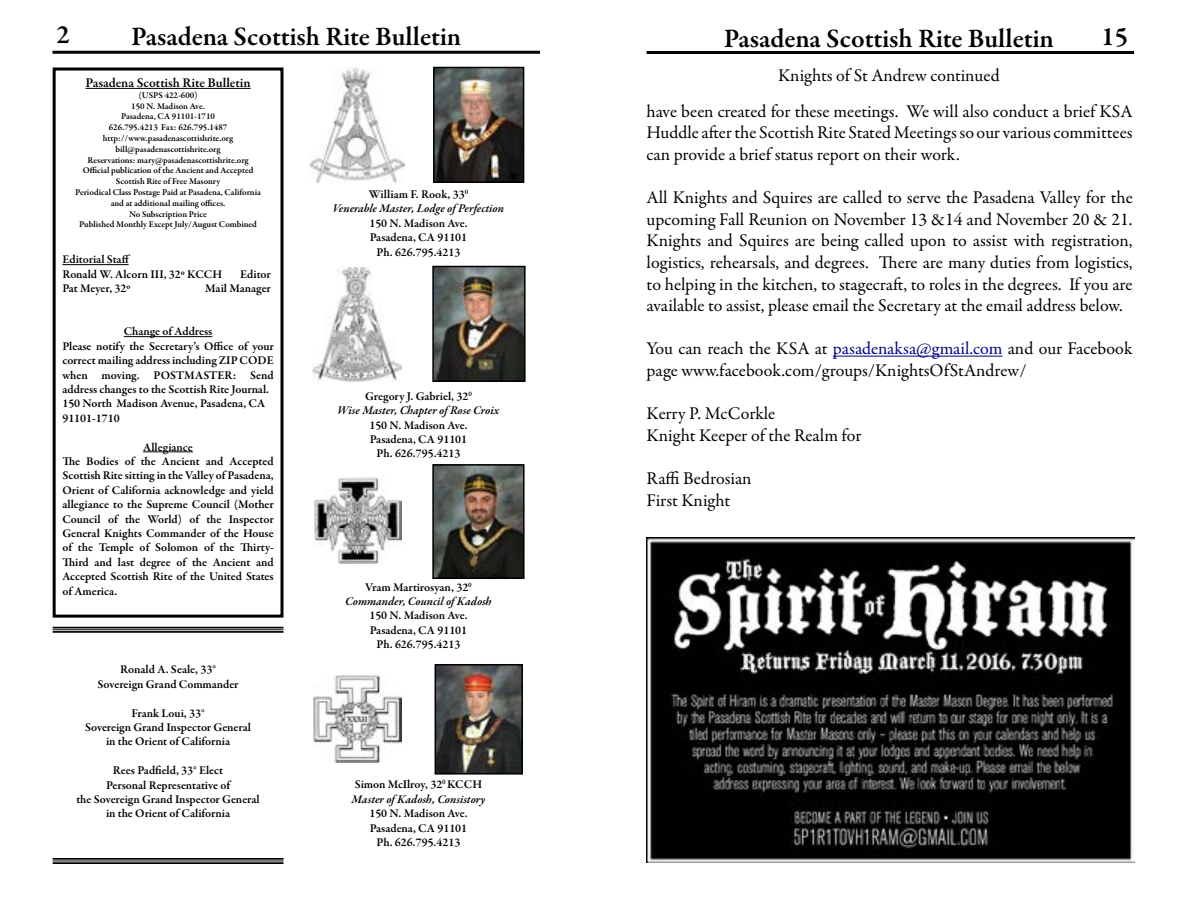
<style>
.page{position:relative;width:1188px;height:918px;background:#fff}
.page>*{position:absolute;margin:0;border:0;box-sizing:border-box;transform-origin:0 0}
.t1{font:600 27px "Garamond Premr Pro";color:#000}
.t2{font:18px/21.6px "Garamond Premr Pro";color:#000}
.t3{font:600 13.5px "Garamond Premr Pro";color:#000}
.t4{font:600 12px/14.4px "Garamond Premr Pro";color:#000;text-align:center}
.t5{font:italic 600 12px/14.4px "Garamond Premr Pro";letter-spacing:-.005em;color:#000;text-align:center}
.t6{font:600 9px/10.8px "Garamond Premr Pro";color:#000;text-align:center}
.s1{color:#000084}
.s2{font-style:normal}
</style>
<div class="page">
<hr style="left:52px;top:51px;width:488px;height:3px;background:#000">
<hr style="left:86px;top:88px;width:165px;height:1px;background:#000">
<hr style="left:62px;top:264px;width:67px;height:1px;background:#000">
<hr style="left:124px;top:336px;width:88px;height:1px;background:#000">
<hr style="left:143px;top:452px;width:50px;height:1px;background:#000">
<div style="left:53px;top:68px;width:231px;height:550px;border:3px solid #000"></div>
<hr style="left:53px;top:627px;width:230px;height:1px;background:#000">
<hr style="left:53px;top:629px;width:230px;height:1px;background:#000">
<hr style="left:53px;top:631px;width:230px;height:2px;background:#000">
<hr style="left:53px;top:858px;width:230px;height:2px;background:#000">
<hr style="left:53px;top:861px;width:230px;height:1px;background:#000">
<hr style="left:53px;top:862px;width:230px;height:2px;background:#000">
<img style="left:309px;top:68px;width:95px;height:114px">
<img style="left:313px;top:267px;width:88px;height:114px">
<img style="left:314px;top:477px;width:88px;height:86px">
<img style="left:313px;top:675px;width:88px;height:88px">
<hr style="left:647px;top:51px;width:487px;height:3px;background:#000">
<img style="left:436px;top:70px;width:85px;height:110px">
<div style="left:433px;top:67px;width:91px;height:116px;border:2px solid #000"></div>
<img style="left:435px;top:269px;width:88px;height:110px">
<div style="left:432px;top:266px;width:94px;height:116px;border:2px solid #000"></div>
<img style="left:435px;top:467px;width:87px;height:109px">
<div style="left:432px;top:464px;width:93px;height:115px;border:2px solid #000"></div>
<img style="left:438px;top:667px;width:82px;height:105px">
<div style="left:435px;top:664px;width:88px;height:111px;border:2px solid #000"></div>
<hr style="left:833px;top:356px;width:170px;height:1px;background:#000084">
<img style="left:647px;top:537px;width:488px;height:325px">
<h1 class="t1" style="left:57px;top:19px;width:15px">2</h1>
<h1 class="t1" style="left:131px;top:20px;width:332px">Pasadena Scottish Rite Bulletin</h1>
<h1 class="t1" style="left:724px;top:22px;width:332px">Pasadena Scottish Rite Bulletin</h1>
<h1 class="t1" style="left:1101px;top:20px;width:28px">15</h1>
<p class="t3" style="left:86px;top:75px;width:167px">Pasadena Scottish Rite Bulletin</p>
<p class="t6" style="left:75px;top:90px;width:187px">(USPS 422-600)<br>150 N. Madison Ave.<br>Pasadena, CA 91101-1710<br>626.795.4213 Fax: 626.795.1487 http://www.pasadenascottishrite.org bill@pasadenascottishrite.org<br>Reservations: mary@pasadenascottishrite.org Official publication of the Ancient and Accepted Scottish Rite of Free Masonry<br>Periodical Class Postage Paid at Pasadena, California and at additional mailing offices.<br>No Subscription Price<br>Published Monthly Except July/August Combined</p>
<p class="t4" style="left:62px;top:253px;width:161px;text-align:left">Editorial Staff<br>Ronald W. Alcorn III, 32º KCCH</p>
<h2 class="t2" style="left:778px;top:65px;width:223px">Knights of St Andrew continued</h2>
<h2 class="t2" style="left:647px;top:101px;width:488px;text-align:justify">have been created for these meetings. We will also conduct a brief KSA Huddle after the Scottish Rite Stated Meetings so our various committees can provide a brief status report on their work.</h2>
<p class="t2" style="left:647px;top:187px;width:488px;text-align:justify">All Knights and Squires are called to serve the Pasadena Valley for the upcoming Fall Reunion on November 13 &amp;14 and November 20 &amp; 21.<br>Knights and Squires are being called upon to assist with registration, logistics, rehearsals, and degrees. There are many duties from logistics, to helping in the kitchen, to stagecraft, to roles in the degrees. If you are available to assist, please email the Secretary at the email address below.</p>
<h2 class="t2" style="left:647px;top:338px;width:487px">You can reach the KSA at <span class="s1">pasadenaksa@gmail.com</span> and our Facebook page www.facebook.com/groups/KnightsOfStAndrew/</h2>
<h2 class="t2" style="left:647px;top:403px;width:217px">Kerry P. McCorkle<br>Knight Keeper of the Realm for</h2>
<h2 class="t2" style="left:647px;top:468px;width:106px">Raffi Bedrosian<br>First Knight</h2>
<p class="t5" style="left:333px;top:188px;width:173px"><span class="s2">William F. Rook, 33</span><sup>0<br></sup>Venerable Master, Lodge of Perfection</p>
<p class="t4" style="left:369px;top:216px;width:100px">150 N. Madison Ave.<br>Pasadena, CA 91101<br>Ph. 626.795.4213</p>
<p class="t4" style="left:240px;top:267px;width:32px">Editor</p>
<p class="t4" style="left:62px;top:282px;width:70px">Pat Meyer, 32º</p>
<p class="t4" style="left:205px;top:282px;width:67px">Mail Manager</p>
<p class="t4" style="left:62px;top:325px;width:213px;text-align:left;text-indent:61px">Change of Address<br>Please notify the Secretary’s Office of your correct mailing address including ZIP CODE when moving. POSTMASTER: Send address changes to the Scottish Rite Journal.<br>150 North Madison Avenue, Pasadena, CA 91101-1710</p>
<p class="t4" style="left:62px;top:440px;width:213px;text-align:left;text-indent:81px">Allegiance<br>The Bodies of the Ancient and Accepted Scottish Rite sitting in the Valley of Pasadena, Orient of California acknowledge and yield allegiance to the Supreme Council (Mother Council of the World) of the Inspector General Knights Commander of the House of the Temple of Solomon of the Thirty-Third and last degree of the Ancient and Accepted Scottish Rite of the United States of America.</p>
<p class="t5" style="left:338px;top:389px;width:163px"><span class="s2">Gregory J. Gabriel, 32</span><sup>0<br></sup>Wise Master, Chapter of Rose Croix</p>
<p class="t4" style="left:369px;top:418px;width:100px">150 N. Madison Ave.<br>Pasadena, CA 91101<br>Ph. 626.795.4213</p>
<p class="t5" style="left:345px;top:580px;width:148px"><span class="s2">Vram Martirosyan, 32</span><sup>0<br></sup>Commander, Council of Kadosh</p>
<p class="t4" style="left:369px;top:609px;width:100px">150 N. Madison Ave.<br>Pasadena, CA 91101<br>Ph. 626.795.4213</p>
<p class="t4" style="left:98px;top:663px;width:143px">Ronald A. Seale, 33°<br>Sovereign Grand Commander</p>
<p class="t4" style="left:85px;top:706px;width:168px">Frank Loui, 33°<br>Sovereign Grand Inspector General in the Orient of California</p>
<p class="t4" style="left:76px;top:764px;width:185px">Rees Padfield, 33° Elect<br>Personal Representative of<br>the Sovereign Grand Inspector General in the Orient of California</p>
<p class="t5" style="left:352px;top:778px;width:135px;text-align:left"><span class="s2">Simon McIlroy, 32</span><sup>0</sup> <span class="s2">KCCH<br></span>Master of Kadosh, Consistory</p>
<p class="t4" style="left:369px;top:806px;width:100px">150 N. Madison Ave.<br>Pasadena, CA 91101<br>Ph. 626.795.4213</p>
</div>
